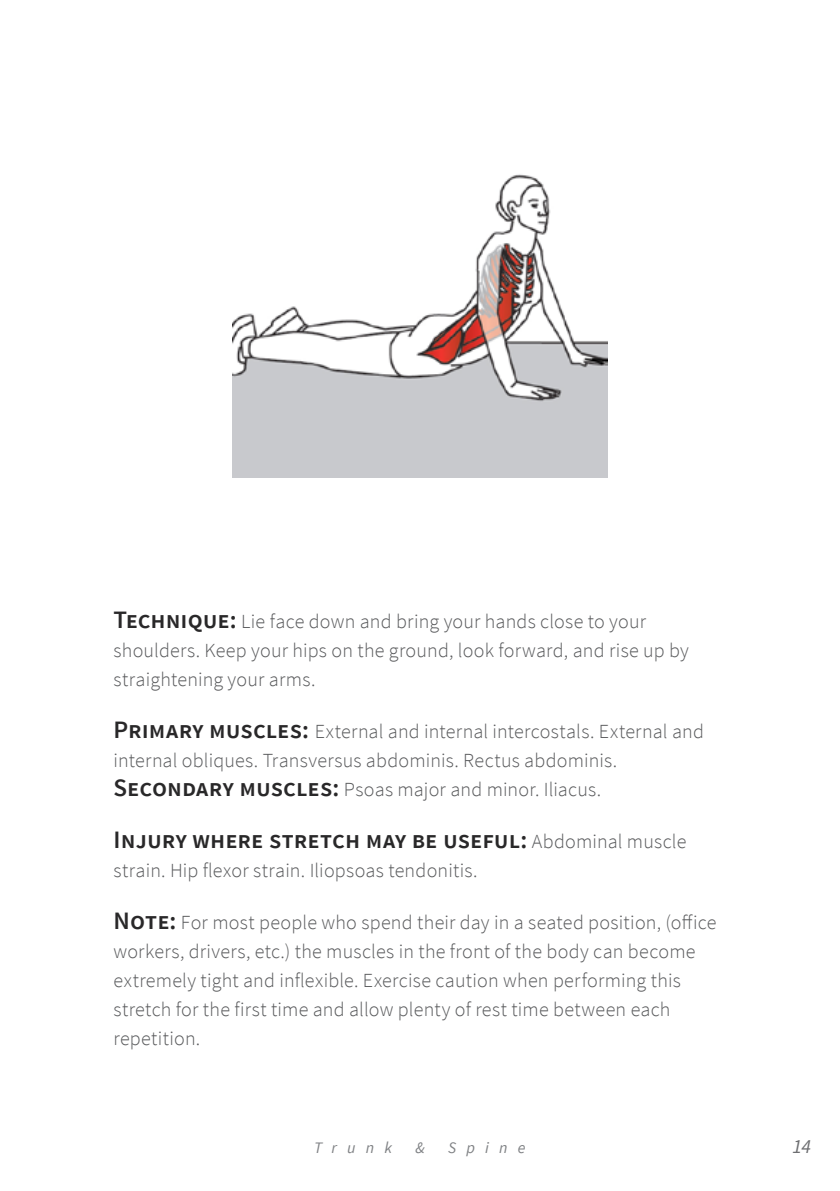
<style>
.page{position:relative;width:840px;height:1191px;background:#fff}
.page>*{position:absolute;margin:0;border:0;box-sizing:border-box;transform-origin:0 0}
.t1{font:600 25px "Source Sans Pro";letter-spacing:.005em;color:#292829}
.t2{font:300 20px/29px "Source Sans Pro";letter-spacing:.01em;color:#58595b}
.t3{font:italic 20px "Source Sans Pro";color:#6d6e71}
.t4{font:italic 16px "Source Sans Pro";letter-spacing:.64em;color:#808285}
.s1{font-weight:600;font-size:25px;color:#292829}
.s2{font-weight:300;font-size:20px;color:#58595b}
</style>
<div class="page">
<img style="left:232px;top:174px;width:375px;height:303px">
<p class="t2" style="left:113px;top:607px;width:576px"><span class="s1">Technique:</span> Lie face down and bring your hands close to your shoulders. Keep your hips on the ground, look forward, and rise up by straightening your arms.</p>
<p class="t2" style="left:113px;top:716px;width:591px"><span class="s1">Primary muscles:</span> External and internal intercostals. External and internal obliques. Transversus abdominis. Rectus abdominis.<br><span class="s1">Secondary muscles:</span> Psoas major and minor. Iliacus.</p>
<p class="t1" style="left:113px;top:823px;width:574px">Injury where stretch may be useful: <span class="s2">Abdominal muscle</span></p>
<p class="t2" style="left:113px;top:855px;width:365px">strain. Hip flexor strain. Iliopsoas tendonitis.</p>
<p class="t2" style="left:113px;top:907px;width:604px"><span class="s1">Note:</span> For most people who spend their day in a seated position, (office workers, drivers, etc.) the muscles in the front of the body can become extremely tight and inflexible. Exercise caution when performing this stretch for the first time and allow plenty of rest time between each repetition.</p>
<p class="t4" style="left:314px;top:1137px;width:80px">Trunk</p>
<p class="t4" style="left:415px;top:1137px;width:11px">&amp;</p>
<p class="t4" style="left:448px;top:1137px;width:79px">Spine</p>
<p class="t3" style="left:791px;top:1133px;width:20px">14</p>
</div>
